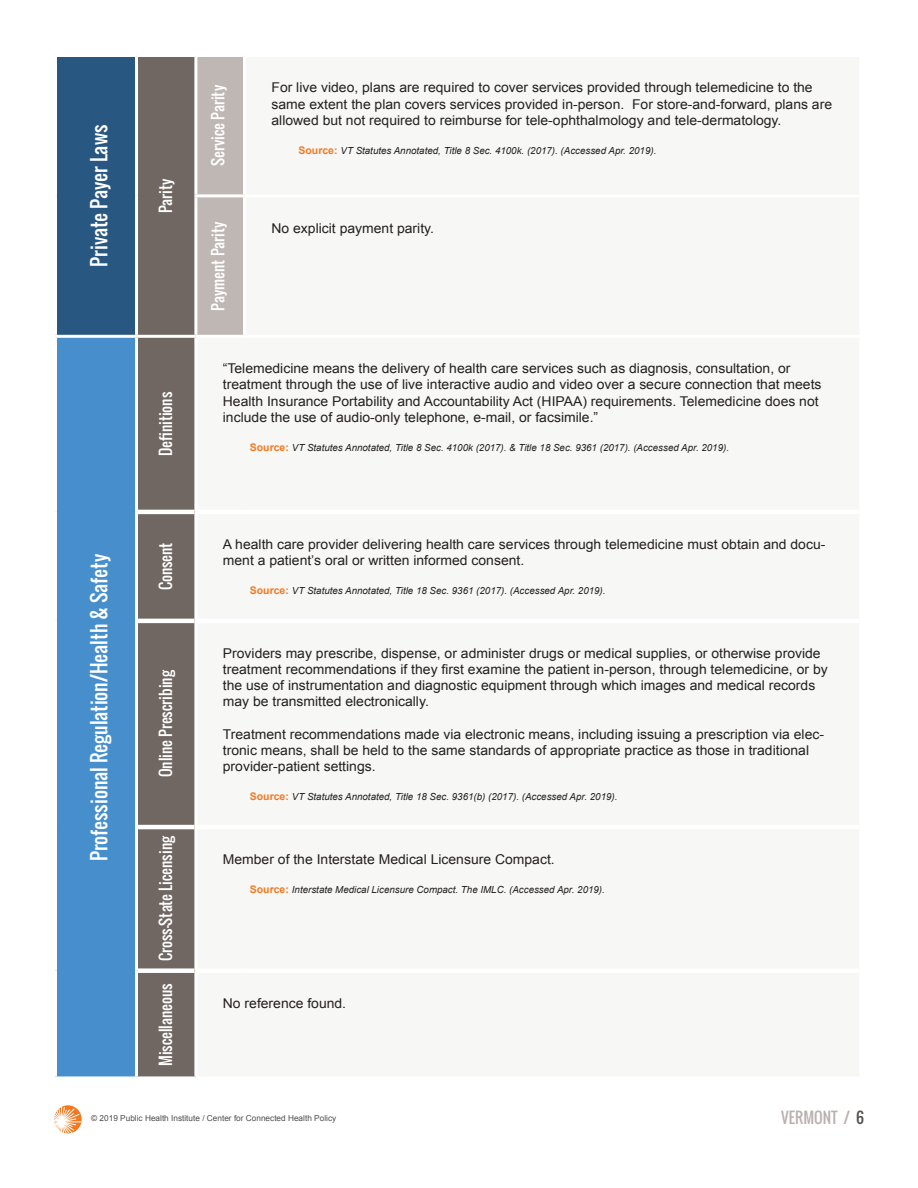
<style>
.page{position:relative;width:918px;height:1188px;background:#fff}
.page>*{position:absolute;margin:0;border:0;box-sizing:border-box;transform-origin:0 0}
.t1{font:19.5px "Oswald";color:#fff}
.t2{font:15px "Oswald";color:#fff}
.t3{font:15px "Oswald";color:#bab1ae}
.t4{font:13.5px/16.2px "Arial";color:#231f20}
.t5{font:italic 9.75px "Arial";color:#231f20}
.t6{font:8.25px "Arial";color:#514e4c}
.s1{font-weight:700;font-style:normal;font-size:10.5px;color:#f47921}
.s2{color:#514e4c}
</style>
<div class="page">
<svg style="left:54px;top:1105px;width:28px;height:29px"></svg>
<div style="left:56px;top:56px;width:80px;height:280px;background:#285781"></div>
<div style="left:138px;top:57px;width:56px;height:1019px;background:#706763"></div>
<div style="left:197px;top:57px;width:46px;height:278px;background:#bfb7b4"></div>
<div style="left:56px;top:336px;width:80px;height:743px;background:#468fcc"></div>
<hr style="left:138px;top:510px;width:56px;height:4px;background:#fff">
<hr style="left:138px;top:619px;width:56px;height:4px;background:#fff">
<hr style="left:138px;top:825px;width:56px;height:4px;background:#fff">
<div style="left:138px;top:968px;width:56px;height:5px;background:#fff"></div>
<div style="left:54px;top:1076px;width:82px;height:5px;background:#fff"></div>
<hr style="left:54px;top:54px;width:82px;height:3px;background:#fff">
<hr style="left:54px;top:57px;width:3px;height:139px;background:#fff">
<hr style="left:135px;top:57px;width:3px;height:139px;background:#fff">
<hr style="left:54px;top:196px;width:3px;height:139px;background:#fff">
<hr style="left:135px;top:196px;width:3px;height:139px;background:#fff">
<hr style="left:194px;top:194px;width:51px;height:3px;background:#fff">
<hr style="left:54px;top:335px;width:82px;height:3px;background:#fff">
<hr style="left:54px;top:338px;width:3px;height:174px;background:#fff">
<hr style="left:136px;top:335px;width:60px;height:3px;background:#fff">
<hr style="left:135px;top:338px;width:3px;height:174px;background:#fff">
<hr style="left:54px;top:512px;width:3px;height:109px;background:#fff">
<hr style="left:135px;top:512px;width:3px;height:109px;background:#fff">
<hr style="left:54px;top:621px;width:3px;height:206px;background:#fff">
<hr style="left:135px;top:621px;width:3px;height:206px;background:#fff">
<hr style="left:54px;top:827px;width:3px;height:144px;background:#fff">
<hr style="left:135px;top:827px;width:3px;height:144px;background:#fff">
<hr style="left:54px;top:971px;width:3px;height:105px;background:#fff">
<hr style="left:135px;top:971px;width:3px;height:105px;background:#fff">
<h1 class="t1" style="left:85px;top:267px;width:143px;rotate:-90deg">Private Payer Laws</h1>
<h1 class="t1" style="left:85px;top:861px;width:309px;rotate:-90deg">Professional Regulation/Health &amp; Safety</h1>
<p class="t2" style="left:154px;top:213px;width:36px;rotate:-90deg">Parity</p>
<p class="t2" style="left:154px;top:456px;width:66px;rotate:-90deg">Definitions</p>
<p class="t2" style="left:207px;top:166px;width:83px;rotate:-90deg">Service Parity</p>
<p class="t4" style="left:272px;top:80px;width:562px">For live video, plans are required to cover services provided through telemedicine to the same extent the plan covers services provided in-person. For store-and-forward, plans are allowed but not required to reimburse for tele-ophthalmology and tele-dermatology.</p>
<p class="t5" style="left:298px;top:144px;width:359px"><span class="s1">Source:</span> VT Statutes Annotated, Title 8 Sec. 4100k. (2017). (Accessed Apr. 2019).</p>
<p class="t2" style="left:207px;top:311px;width:91px;rotate:-90deg">Payment Parity</p>
<p class="t4" style="left:272px;top:220px;width:164px">No explicit payment parity.</p>
<p class="t4" style="left:223px;top:360px;width:600px">“Telemedicine means the delivery of health care services such as diagnosis, consultation, or treatment through the use of live interactive audio and video over a secure connection that meets Health Insurance Portability and Accountability Act (HIPAA) requirements. Telemedicine does not include the use of audio-only telephone, e-mail, or facsimile.”</p>
<p class="t5" style="left:250px;top:441px;width:481px"><span class="s1">Source:</span> VT Statutes Annotated, Title 8 Sec. 4100k (2017). &amp; Title 18 Sec. 9361 (2017). (Accessed Apr. 2019).</p>
<p class="t2" style="left:154px;top:590px;width:50px;rotate:-90deg">Consent</p>
<p class="t4" style="left:223px;top:536px;width:604px">A health care provider delivering health care services through telemedicine must obtain and docu&shy;ment a patient’s oral or written informed consent.</p>
<p class="t5" style="left:250px;top:584px;width:357px"><span class="s1">Source:</span> VT Statutes Annotated, Title 18 Sec. 9361 (2017). (Accessed Apr. 2019).</p>
<p class="t2" style="left:154px;top:777px;width:109px;rotate:-90deg">Online Prescribing</p>
<p class="t2" style="left:154px;top:961px;width:127px;rotate:-90deg">Cross-State Licensing</p>
<p class="t2" style="left:154px;top:1066px;width:84px;rotate:-90deg">Miscellaneous</p>
<p class="t4" style="left:223px;top:645px;width:606px">Providers may prescribe, dispense, or administer drugs or medical supplies, or otherwise provide treatment recommendations if they first examine the patient in-person, through telemedicine, or by the use of instrumentation and diagnostic equipment through which images and medical records may be transmitted electronically.</p>
<p class="t4" style="left:223px;top:726px;width:603px">Treatment recommendations made via electronic means, including issuing a prescription via elec&shy;tronic means, shall be held to the same standards of appropriate practice as those in traditional provider-patient settings.</p>
<p class="t5" style="left:250px;top:790px;width:369px"><span class="s1">Source:</span> VT Statutes Annotated, Title 18 Sec. 9361(b) (2017). (Accessed Apr. 2019).</p>
<p class="t4" style="left:223px;top:851px;width:333px">Member of the Interstate Medical Licensure Compact.</p>
<p class="t5" style="left:250px;top:883px;width:357px"><span class="s1">Source:</span> Interstate Medical Licensure Compact. The IMLC. (Accessed Apr. 2019).</p>
<p class="t4" style="left:223px;top:995px;width:125px">No reference found.</p>
<p class="t6" style="left:91px;top:1113px;width:246px">© 2019 Public Health Institute / Center for Connected Health Policy</p>
<p class="t3" style="left:781px;top:1106px;width:84px">VERMONT / <span class="s2">6</span></p>
</div>
